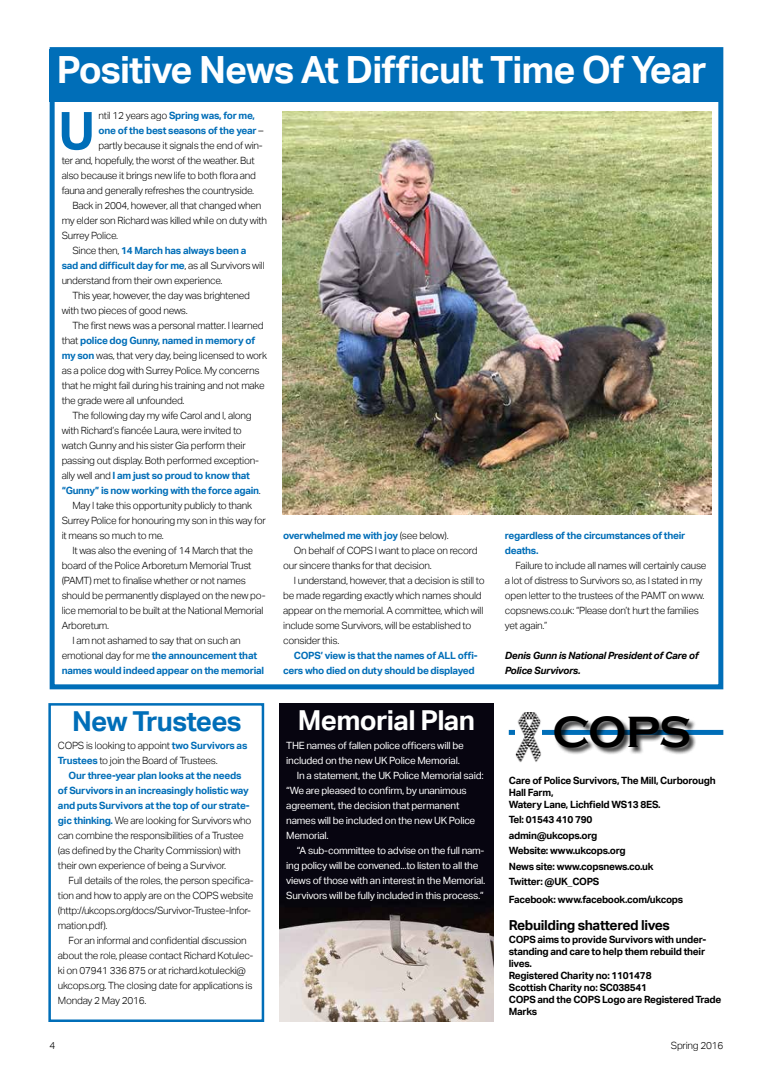
<style>
.page{position:relative;width:773px;height:1081px;background:#fff}
.page>*{position:absolute;margin:0;border:0;box-sizing:border-box;transform-origin:0 0}
.t1{font:700 52px "Aktiv Grotesk";color:#006eb8}
.t2{font:700 45px "Copperplate Gothic";color:#000}
.t3{font:700 37.5px "Aktiv Grotesk";letter-spacing:-.025em;color:#fff}
.t4{font:700 27.5px "Aktiv Grotesk";letter-spacing:-.025em;color:#fff}
.t5{font:700 27.5px "Aktiv Grotesk";letter-spacing:-.025em;color:#006eb8}
.t6{font:700 13.75px "Aktiv Grotesk";letter-spacing:-.025em;color:#000}
.t7{font:300 10px/15px "Aktiv Grotesk";letter-spacing:-.025em;color:#000}
.t8{font:700 10px/15px "Aktiv Grotesk";letter-spacing:-.025em;color:#006eb8;text-align:right}
.t9{font:10px "Aktiv Grotesk";letter-spacing:-.025em;color:#fff}
.t10{font:700 10px/12px "Aktiv Grotesk";letter-spacing:-.025em;color:#000}
.t11{font:italic 700 10px/15px "Aktiv Grotesk";letter-spacing:-.025em;color:#000}
.s1{font-weight:300;color:#000}
.s2{font-weight:700;color:#006eb8}
</style>
<div class="page">
<img style="left:279px;top:703px;width:214px;height:319px">
<div style="left:50px;top:47px;width:673px;height:642px;border:5px solid #006eb8"></div>
<div style="left:50px;top:50px;width:673px;height:52px;background:#006eb8"></div>
<img style="left:282px;top:112px;width:429px;height:403px">
<div style="left:508px;top:730px;width:215px;height:5px;background:#006eb8"></div>
<div style="left:554px;top:716px;width:142px;height:39px;background:#000;opacity:.75"></div>
<img style="left:516px;top:712px;width:25px;height:50px">
<div style="left:48px;top:703px;width:216px;height:319px;border:2px solid #006eb8"></div>
<h3 class="t3" style="left:57px;top:49px;width:651px">Positive News At Difficult Time Of Year</h3>
<h1 class="t1" style="left:59px;top:101px;width:38px">U</h1>
<p class="t8" style="left:99px;top:108px;width:158px"><span class="s1">ntil 12 years ago</span> Spring was, for me,</p>
<p class="t8" style="left:99px;top:123px;width:166px">one of the best seasons of the year <span class="s1">–</span></p>
<p class="t7" style="left:99px;top:138px;width:166px">partly because it signals the end of win-</p>
<p class="t7" style="left:62px;top:153px;width:194px">ter and, hopefully, the worst of the weather. But</p>
<p class="t7" style="left:62px;top:168px;width:196px">also because it brings new life to both flora and</p>
<p class="t7" style="left:62px;top:183px;width:194px">fauna and generally refreshes the countryside.</p>
<p class="t7" style="left:72px;top:198px;width:190px">Back in 2004, however, all that changed when</p>
<p class="t7" style="left:62px;top:213px;width:207px">my elder son Richard was killed while on duty with</p>
<p class="t7" style="left:62px;top:228px;width:58px">Surrey Police.</p>
<p class="t8" style="left:72px;top:243px;width:176px"><span class="s1">Since then,</span> 14 March has always been a</p>
<p class="t8" style="left:62px;top:258px;width:204px">sad and difficult day for me<span class="s1">, as all Survivors will</span></p>
<p class="t7" style="left:62px;top:273px;width:162px">understand from their own experience.</p>
<p class="t7" style="left:72px;top:288px;width:179px">This year, however, the day was brightened</p>
<p class="t7" style="left:62px;top:303px;width:128px">with two pieces of good news.</p>
<p class="t7" style="left:72px;top:318px;width:193px">The first news was a personal matter. I learned</p>
<p class="t8" style="left:62px;top:333px;width:195px"><span class="s1">that</span> police dog Gunny, named in memory of</p>
<p class="t7" style="left:62px;top:348px;width:207px"><span class="s2">my son</span> was, that very day, being licensed to work</p>
<p class="t7" style="left:62px;top:363px;width:199px">as a police dog with Surrey Police. My concerns</p>
<p class="t7" style="left:62px;top:378px;width:204px">that he might fail during his training and not make</p>
<p class="t7" style="left:62px;top:393px;width:124px">the grade were all unfounded.</p>
<p class="t7" style="left:72px;top:408px;width:181px">The following day my wife Carol and I, along</p>
<p class="t7" style="left:62px;top:423px;width:182px">with Richard’s fiancée Laura, were invited to</p>
<p class="t7" style="left:62px;top:438px;width:185px">watch Gunny and his sister Gia perform their</p>
<p class="t7" style="left:62px;top:453px;width:199px">passing out display. Both performed exception-</p>
<p class="t8" style="left:62px;top:468px;width:190px"><span class="s1">ally well and</span> I am just so proud to know that</p>
<p class="t8" style="left:62px;top:483px;width:201px">“Gunny” is now working with the force again<span class="s1">.</span></p>
<p class="t7" style="left:72px;top:498px;width:181px">May I take this opportunity publicly to thank</p>
<p class="t7" style="left:62px;top:513px;width:206px">Surrey Police for honouring my son in this way for</p>
<p class="t7" style="left:62px;top:528px;width:103px">it means so much to me.</p>
<p class="t7" style="left:72px;top:543px;width:182px">It was also the evening of 14 March that the</p>
<p class="t7" style="left:62px;top:558px;width:191px">board of the Police Arboretum Memorial Trust</p>
<p class="t7" style="left:62px;top:573px;width:186px">(PAMT) met to finalise whether or not names</p>
<p class="t7" style="left:62px;top:588px;width:205px">should be permanently displayed on the new po-</p>
<p class="t7" style="left:62px;top:603px;width:203px">lice memorial to be built at the National Memorial</p>
<p class="t7" style="left:62px;top:618px;width:49px">Arboretum.</p>
<p class="t7" style="left:72px;top:633px;width:170px">I am not ashamed to say that on such an</p>
<p class="t8" style="left:62px;top:648px;width:197px"><span class="s1">emotional day for me</span> the announcement that</p>
<p class="t8" style="left:62px;top:663px;width:204px">names would indeed appear on the memorial</p>
<p class="t8" style="left:283px;top:528px;width:167px">overwhelmed me with joy <span class="s1">(see below).</span></p>
<p class="t7" style="left:294px;top:543px;width:185px">On behalf of COPS I want to place on record</p>
<p class="t7" style="left:283px;top:558px;width:150px">our sincere thanks for that decision.</p>
<p class="t7" style="left:294px;top:573px;width:192px">I understand, however, that a decision is still to</p>
<p class="t7" style="left:283px;top:588px;width:200px">be made regarding exactly which names should</p>
<p class="t7" style="left:283px;top:603px;width:202px">appear on the memorial. A committee, which will</p>
<p class="t7" style="left:283px;top:618px;width:190px">include some Survivors, will be established to</p>
<p class="t7" style="left:283px;top:633px;width:58px">consider this.</p>
<p class="t8" style="left:283px;top:648px;width:196px">COPS’ view is that the names of ALL offi&shy;cers who died on duty should be displayed</p>
<h3 class="t5" style="left:72px;top:705px;width:171px">New Trustees</h3>
<h3 class="t4" style="left:298px;top:704px;width:178px">Memorial Plan</h3>
<p class="t9" style="left:286px;top:740px;width:179px">THE names of fallen police officers will be</p>
<p class="t9" style="left:286px;top:755px;width:175px">included on the new UK Police Memorial.</p>
<p class="t9" style="left:297px;top:770px;width:188px">In a statement, the UK Police Memorial said:</p>
<p class="t9" style="left:286px;top:785px;width:182px">“We are pleased to confirm, by unanimous</p>
<p class="t9" style="left:286px;top:800px;width:175px">agreement, the decision that permanent</p>
<p class="t9" style="left:286px;top:815px;width:190px">names will be included on the new UK Police</p>
<p class="t9" style="left:286px;top:830px;width:44px">Memorial.</p>
<p class="t9" style="left:297px;top:845px;width:189px">“A sub-committee to advise on the full nam-</p>
<p class="t9" style="left:286px;top:860px;width:193px">ing policy will be convened...to listen to all the</p>
<p class="t9" style="left:286px;top:875px;width:200px">views of those with an interest in the Memorial.</p>
<p class="t9" style="left:286px;top:890px;width:199px">Survivors will be fully included in this process.”</p>
<p class="t7" style="left:58px;top:738px;width:191px">COPS is looking to appoint <span class="s2">two Survivors as</span></p>
<p class="t7" style="left:58px;top:753px;width:161px"><span class="s2">Trustees</span> to join the Board of Trustees.</p>
<p class="t8" style="left:69px;top:768px;width:174px">Our three-year plan looks at the needs</p>
<p class="t8" style="left:58px;top:783px;width:192px">of Survivors in an increasingly holistic way</p>
<p class="t8" style="left:58px;top:798px;width:193px">and puts Survivors at the top of our strate-</p>
<p class="t7" style="left:58px;top:813px;width:195px"><span class="s2">gic thinking.</span> We are looking for Survivors who</p>
<p class="t7" style="left:58px;top:828px;width:187px">can combine the responsibilities of a Trustee</p>
<p class="t7" style="left:58px;top:843px;width:184px">(as defined by the Charity Commission) with</p>
<p class="t7" style="left:58px;top:858px;width:170px">their own experience of being a Survivor.</p>
<p class="t7" style="left:69px;top:873px;width:186px">Full details of the roles, the person specifica-</p>
<p class="t7" style="left:58px;top:888px;width:197px">tion and how to apply are on the COPS website</p>
<p class="t7" style="left:58px;top:903px;width:195px">(http://ukcops.org/docs/Survivor-Trustee-Infor-</p>
<p class="t7" style="left:58px;top:918px;width:51px">mation.pdf).</p>
<p class="t7" style="left:69px;top:933px;width:180px">For an informal and confidential discussion</p>
<p class="t7" style="left:58px;top:948px;width:197px">about the role, please contact Richard Kotulec-</p>
<p class="t7" style="left:58px;top:963px;width:189px">ki on 07941 336 875 or at richard.kotulecki@</p>
<p class="t7" style="left:58px;top:978px;width:196px">ukcops.org. The closing date for applications is</p>
<p class="t7" style="left:58px;top:993px;width:90px">Monday 2 May 2016.</p>
<p class="t8" style="left:504px;top:528px;width:182px;text-align:left">regardless of the circumstances of their deaths.</p>
<p class="t7" style="left:504px;top:558px;width:203px;text-indent:11px">Failure to include all names will certainly cause a lot of distress to Survivors so, as I stated in my open letter to the trustees of the PAMT on www. copsnews.co.uk: “Please don’t hurt the families yet again.”</p>
<p class="t11" style="left:504px;top:648px;width:195px">Denis Gunn is National President of Care of<br>Police Survivors.</p>
<h2 class="t2" style="left:552px;top:707px;width:140px">COPS</h2>
<p class="t10" style="left:508px;top:774px;width:208px">Care of Police Survivors, The Mill, Curborough<br>Hall Farm,<br>Watery Lane, Lichfield WS13 8ES.</p>
<p class="t10" style="left:508px;top:812px;width:146px;line-height:15.5px">Tel: 01543 410 790 admin@ukcops.org<br>Website: www.ukcops.org<br>News site: www.copsnews.co.uk<br>Twitter: @UK_COPS</p>
<p class="t10" style="left:508px;top:893px;width:176px">Facebook: www.facebook.com/ukcops</p>
<h3 class="t6" style="left:508px;top:917px;width:163px">Rebuilding shattered lives</h3>
<p class="t10" style="left:508px;top:933px;width:214px">COPS aims to provide Survivors with under&shy;standing and care to help them rebuild their lives.<br>Registered Charity no: 1101478<br>Scottish Charity no: SC038541<br>COPS and the COPS Logo are Registered Trade<br>Marks</p>
<p class="t7" style="left:50px;top:1038px;width:7px">4</p>
<p class="t7" style="left:670px;top:1038px;width:54px">Spring 2016</p>
</div>
